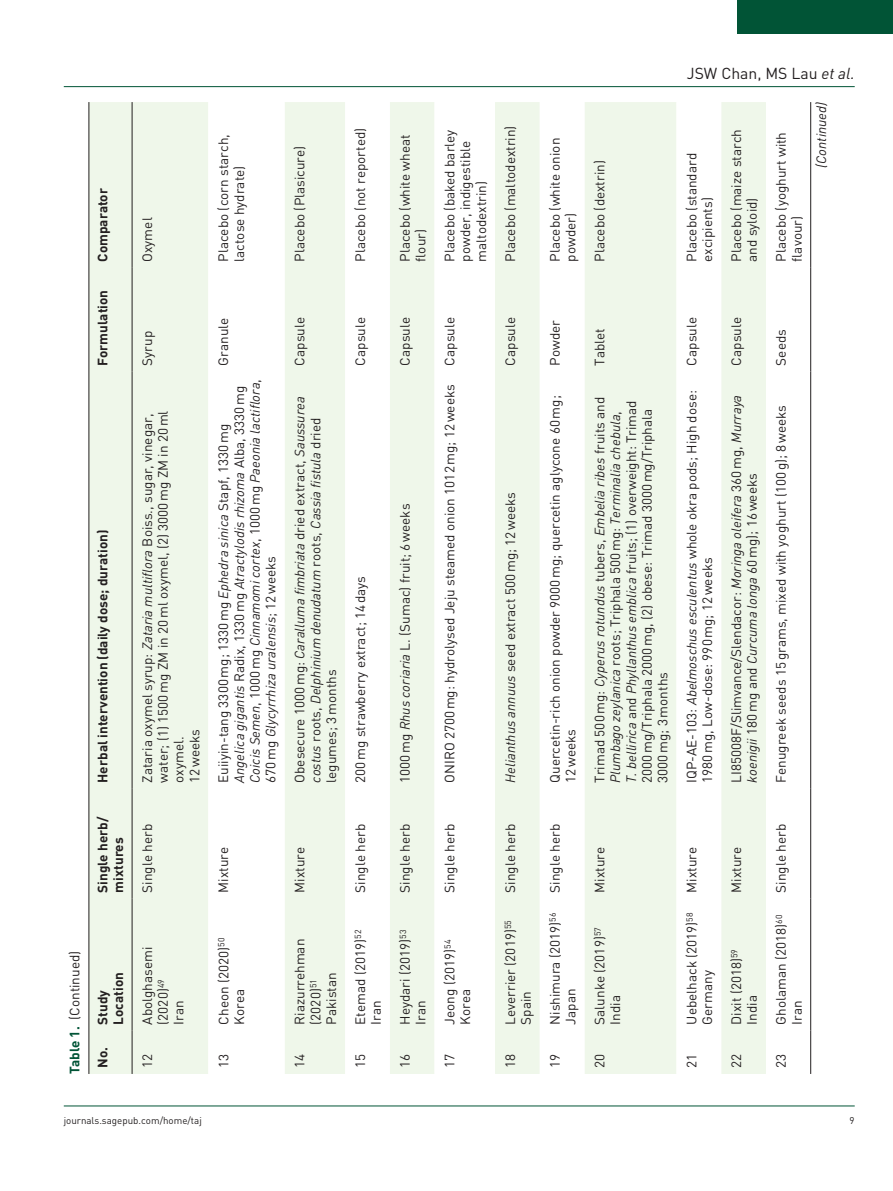
<style>
.page{position:relative;width:893px;height:1191px;background:#fff}
.page>*{position:absolute;margin:0;border:0;box-sizing:border-box;transform-origin:0 0}
.t1{font:15.75px "DIN";color:#231f20}
.t2{font:13.5px/15.8px "DIN";color:#231f20}
.t3{font:italic 13.5px/15.8px "DIN";color:#231f20}
.t4{font:700 13.5px/15.8px "DIN";color:#231f20}
.t5{font:9.75px "DIN";color:#231f20}
.s1{font-weight:700;color:#015436}
.s2{font-style:italic}
.s3{font-style:normal}
</style>
<div class="page">
<hr style="left:64px;top:86px;width:791px;height:1px;background:#015436">
<hr style="left:64px;top:1105px;width:791px;height:1px;background:#015436">
<div style="left:738px;top:0;width:155px;height:34px;background:#015436"></div>
<div style="left:90px;top:102px;width:118px;height:972px;background:#eff7ea"></div>
<svg style="left:285px;top:102px;width:481px;height:972px;fill:#eff7ea"></svg>
<hr style="left:132px;top:1030px;width:1px;height:44px;background:#231f20">
<hr style="left:132px;top:898px;width:1px;height:132px;background:#231f20">
<hr style="left:132px;top:788px;width:1px;height:110px;background:#231f20">
<hr style="left:132px;top:371px;width:1px;height:417px;background:#231f20">
<hr style="left:132px;top:268px;width:1px;height:103px;background:#231f20">
<hr style="left:132px;top:102px;width:1px;height:166px;background:#231f20">
<hr style="left:810px;top:1030px;width:1px;height:44px;background:#231f20">
<hr style="left:810px;top:898px;width:1px;height:132px;background:#231f20">
<hr style="left:810px;top:788px;width:1px;height:110px;background:#231f20">
<hr style="left:810px;top:371px;width:1px;height:417px;background:#231f20">
<hr style="left:810px;top:268px;width:1px;height:103px;background:#231f20">
<hr style="left:810px;top:102px;width:1px;height:166px;background:#231f20">
<hr style="left:89px;top:102px;width:1px;height:972px;background:#231f20">
<p class="t4" style="left:94px;top:262px;width:75px;rotate:-90deg">Comparator</p>
<p class="t4" style="left:94px;top:365px;width:77px;rotate:-90deg">Formulation</p>
<p class="t4" style="left:94px;top:782px;width:254px;rotate:-90deg">Herbal intervention (daily dose; duration)</p>
<p class="t4" style="left:94px;top:892px;width:77px;rotate:-90deg">Single herb/ mixtures</p>
<p class="t2" style="left:67px;top:1074px;width:125px;rotate:-90deg"><span class="s1">Table 1.</span> (Continued)</p>
<p class="t4" style="left:94px;top:1024px;width:54px;text-indent:-43px;rotate:-90deg">No. Study<br>Location</p>
<p class="t2" style="left:139px;top:262px;width:46px;rotate:-90deg">Oxymel</p>
<p class="t2" style="left:215px;top:262px;width:129px;rotate:-90deg">Placebo (corn starch, lactose hydrate)</p>
<p class="t2" style="left:292px;top:262px;width:118px;rotate:-90deg">Placebo (Plasicure)</p>
<p class="t2" style="left:352px;top:262px;width:135px;rotate:-90deg">Placebo (not reported)</p>
<p class="t2" style="left:397px;top:262px;width:129px;rotate:-90deg">Placebo (white wheat flour)</p>
<p class="t2" style="left:441px;top:262px;width:134px;rotate:-90deg">Placebo (baked barley powder, indigestible maltodextrin)</p>
<p class="t2" style="left:502px;top:262px;width:138px;rotate:-90deg">Placebo (maltodextrin)</p>
<p class="t2" style="left:547px;top:262px;width:125px;rotate:-90deg">Placebo (white onion powder)</p>
<p class="t2" style="left:591px;top:262px;width:103px;rotate:-90deg">Placebo (dextrin)</p>
<p class="t1" style="left:687px;top:63px;width:169px">JSW Chan, MS Lau <span class="s2">et al.</span></p>
<p class="t2" style="left:683px;top:262px;width:110px;rotate:-90deg">Placebo (standard excipients)</p>
<p class="t2" style="left:728px;top:262px;width:134px;rotate:-90deg">Placebo (maize starch and syloid)</p>
<p class="t2" style="left:773px;top:262px;width:131px;rotate:-90deg">Placebo (yoghurt with flavour)</p>
<p class="t3" style="left:813px;top:168px;width:67px;rotate:-90deg">(Continued)</p>
<p class="t2" style="left:139px;top:365px;width:36px;rotate:-90deg">Syrup</p>
<p class="t2" style="left:139px;top:782px;width:374px;rotate:-90deg">Zataria oxymel syrup: <span class="s2">Zataria multiflora</span> Boiss., sugar, vinegar, water; (1) 1500mg ZM in 20ml oxymel, (2) 3000mg ZM in 20ml oxymel.<br>12weeks</p>
<p class="t2" style="left:139px;top:892px;width:70px;rotate:-90deg">Single herb</p>
<p class="t2" style="left:139px;top:1024px;width:79px;rotate:-90deg">Abolghasemi (2020)<sup>49<br></sup>Iran</p>
<p class="t2" style="left:139px;top:1068px;width:16px;rotate:-90deg">12</p>
<p class="t2" style="left:215px;top:365px;width:49px;rotate:-90deg">Granule</p>
<p class="t3" style="left:215px;top:782px;width:405px;rotate:-90deg"><span class="s3">Euiiyin-tang 3300mg; 1330mg</span> Ephedra sinica <span class="s3">Stapf, 1330mg </span>Angelica gigantis <span class="s3">Radix, 1330mg</span> Atractylodis rhizoma <span class="s3">Alba, 3330mg </span>Coicis Semen<span class="s3">, 1000mg</span> Cinnamomi cortex<span class="s3">, 1000mg</span> Paeonia lactiflora<span class="s3">, 670mg</span> Glycyrrhiza uralensis<span class="s3">; 12weeks</span></p>
<p class="t2" style="left:292px;top:365px;width:50px;rotate:-90deg">Capsule</p>
<p class="t3" style="left:292px;top:782px;width:388px;rotate:-90deg"><span class="s3">Obesecure 1000mg:</span> Caralluma fimbriata <span class="s3">dried extract,</span> Saussurea costus <span class="s3">roots,</span> Delphinium denudatum <span class="s3">roots,</span> Cassia fistula <span class="s3">dried legumes; 3months</span></p>
<p class="t2" style="left:352px;top:365px;width:50px;rotate:-90deg">Capsule</p>
<p class="t2" style="left:352px;top:782px;width:208px;rotate:-90deg">200mg strawberry extract; 14days</p>
<p class="t2" style="left:215px;top:892px;width:47px;rotate:-90deg">Mixture</p>
<p class="t2" style="left:215px;top:1024px;width:88px;rotate:-90deg">Cheon (2020)<sup>50<br></sup>Korea</p>
<p class="t2" style="left:215px;top:1068px;width:16px;rotate:-90deg">13</p>
<p class="t2" style="left:292px;top:892px;width:47px;rotate:-90deg">Mixture</p>
<p class="t2" style="left:292px;top:1024px;width:87px;rotate:-90deg">Riazurrehman (2020)<sup>51<br></sup>Pakistan</p>
<p class="t2" style="left:292px;top:1068px;width:16px;rotate:-90deg">14</p>
<p class="t2" style="left:352px;top:892px;width:70px;rotate:-90deg">Single herb</p>
<p class="t2" style="left:352px;top:1024px;width:96px;rotate:-90deg">Etemad (2019)<sup>52<br></sup>Iran</p>
<p class="t2" style="left:352px;top:1068px;width:16px;rotate:-90deg">15</p>
<p class="t2" style="left:397px;top:365px;width:50px;rotate:-90deg">Capsule</p>
<p class="t2" style="left:397px;top:782px;width:280px;rotate:-90deg">1000mg <span class="s2">Rhus coriaria</span> L. (Sumac) fruit; 6weeks</p>
<p class="t2" style="left:397px;top:892px;width:70px;rotate:-90deg">Single herb</p>
<p class="t2" style="left:397px;top:1024px;width:96px;rotate:-90deg">Heydari (2019)<sup>53<br></sup>Iran</p>
<p class="t2" style="left:397px;top:1068px;width:16px;rotate:-90deg">16</p>
<p class="t2" style="left:441px;top:365px;width:50px;rotate:-90deg">Capsule</p>
<p class="t2" style="left:441px;top:782px;width:400px;rotate:-90deg">ONIRO 2700mg: hydrolysed Jeju steamed onion 1012mg; 12weeks</p>
<p class="t2" style="left:441px;top:892px;width:70px;rotate:-90deg">Single herb</p>
<p class="t2" style="left:441px;top:1024px;width:86px;rotate:-90deg">Jeong (2019)<sup>54<br></sup>Korea</p>
<p class="t2" style="left:441px;top:1068px;width:16px;rotate:-90deg">17</p>
<p class="t2" style="left:502px;top:365px;width:50px;rotate:-90deg">Capsule</p>
<p class="t2" style="left:502px;top:782px;width:292px;rotate:-90deg"><span class="s2">Helianthus annuus</span> seed extract 500mg; 12weeks</p>
<p class="t2" style="left:547px;top:365px;width:47px;rotate:-90deg">Powder</p>
<p class="t2" style="left:547px;top:782px;width:389px;rotate:-90deg">Quercetin-rich onion powder 9000mg; quercetin aglycone 60mg;<br>12weeks</p>
<p class="t2" style="left:591px;top:365px;width:39px;rotate:-90deg">Tablet</p>
<p class="t2" style="left:591px;top:782px;width:387px;rotate:-90deg">Trimad 500mg: <span class="s2">Cyperus rotundus</span> tubers, <span class="s2">Embelia ribes</span> fruits and <span class="s2">Plumbago zeylanica</span> roots; Triphala 500mg: <span class="s2">Terminalia chebula</span>,<br><span class="s2">T. bellirica</span> and <span class="s2">Phyllanthus emblica</span> fruits; (1) overweight: Trimad 2000mg/Triphala 2000mg, (2) obese: Trimad 3000mg/Triphala 3000mg; 3months</p>
<p class="t2" style="left:683px;top:365px;width:50px;rotate:-90deg">Capsule</p>
<p class="t2" style="left:683px;top:782px;width:394px;rotate:-90deg">IQP-AE-103: <span class="s2">Abelmoschus esculentus</span> whole okra pods; High dose:<br>1980mg, Low-dose: 990mg; 12weeks</p>
<p class="t2" style="left:728px;top:365px;width:50px;rotate:-90deg">Capsule</p>
<p class="t2" style="left:728px;top:782px;width:389px;rotate:-90deg">LI85008F/Slimvance/Slendacor: <span class="s2">Moringa oleifera</span> 360mg, <span class="s2">Murraya koenigii</span> 180mg and <span class="s2">Curcuma longa</span> 60mg); 16weeks</p>
<p class="t2" style="left:773px;top:365px;width:38px;rotate:-90deg">Seeds</p>
<p class="t2" style="left:773px;top:782px;width:379px;rotate:-90deg">Fenugreek seeds 15grams, mixed with yoghurt (100g); 8weeks</p>
<p class="t2" style="left:502px;top:892px;width:70px;rotate:-90deg">Single herb</p>
<p class="t2" style="left:502px;top:1024px;width:106px;rotate:-90deg">Leverrier (2019)<sup>55<br></sup>Spain</p>
<p class="t2" style="left:502px;top:1068px;width:16px;rotate:-90deg">18</p>
<p class="t2" style="left:547px;top:892px;width:70px;rotate:-90deg">Single herb</p>
<p class="t2" style="left:547px;top:1024px;width:113px;rotate:-90deg">Nishimura (2019)<sup>56<br></sup>Japan</p>
<p class="t2" style="left:547px;top:1068px;width:16px;rotate:-90deg">19</p>
<p class="t2" style="left:591px;top:892px;width:47px;rotate:-90deg">Mixture</p>
<p class="t2" style="left:591px;top:1024px;width:99px;rotate:-90deg">Salunke (2019)<sup>57<br></sup>India</p>
<p class="t2" style="left:591px;top:1068px;width:16px;rotate:-90deg">20</p>
<p class="t2" style="left:683px;top:892px;width:47px;rotate:-90deg">Mixture</p>
<p class="t2" style="left:683px;top:1024px;width:114px;rotate:-90deg">Uebelhack (2019)<sup>58<br></sup>Germany</p>
<p class="t2" style="left:683px;top:1068px;width:16px;rotate:-90deg">21</p>
<p class="t2" style="left:728px;top:892px;width:47px;rotate:-90deg">Mixture</p>
<p class="t2" style="left:728px;top:1024px;width:77px;rotate:-90deg">Dixit (2018)<sup>59<br></sup>India</p>
<p class="t2" style="left:728px;top:1068px;width:16px;rotate:-90deg">22</p>
<p class="t2" style="left:773px;top:892px;width:70px;rotate:-90deg">Single herb</p>
<p class="t2" style="left:773px;top:1024px;width:111px;rotate:-90deg">Gholaman (2018)<sup>60<br></sup>Iran</p>
<p class="t2" style="left:773px;top:1068px;width:16px;rotate:-90deg">23</p>
<p class="t5" style="left:64px;top:1114px;width:140px">journals.sagepub.com/home/taj</p>
<p class="t5" style="left:850px;top:1114px;width:7px">9</p>
</div>
